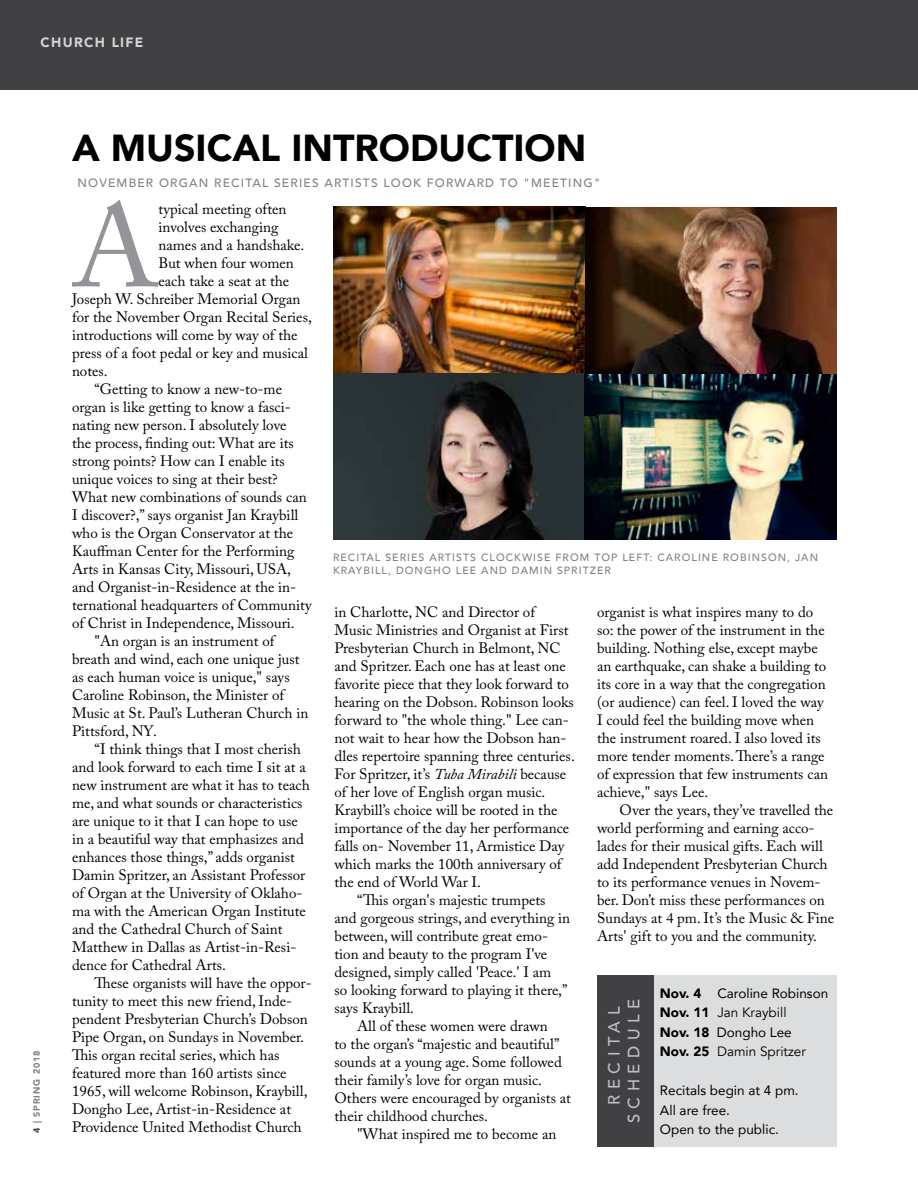
<style>
.page{position:relative;width:918px;height:1188px;background:#fff}
.page>*{position:absolute;margin:0;border:0;box-sizing:border-box;transform-origin:0 0}
.t1{font:116.25px "Adobe Caslon Pro";color:#939598}
.t2{font:900 37.5px "Avenir";color:#000}
.t3{font:500 16.5px/19.8px "Avenir";letter-spacing:.34em;color:#bcbec0}
.t4{font:15px/18px "Adobe Caslon Pro";color:#000}
.t5{font:13.5px/19.5px "Avenir";color:#000}
.t6{font:900 13.5px "Avenir";letter-spacing:.1em;color:#d1d3d4}
.t7{font:500 12px "Avenir";letter-spacing:.1em;color:#808285}
.t8{font:500 10.5px/13.5px "Avenir";letter-spacing:.1em;color:#808285}
.t9{font:900 9px "Avenir";letter-spacing:.1em;color:#808285}
.s1{color:#414042}
.s2{font-style:italic}
.s3{font-weight:900}
.s4{font-style:inherit}
</style>
<div class="page">
<div style="left:0;top:0;width:918px;height:90px;background:#414042"></div>
<div style="left:597px;top:975px;width:58px;height:172px;background:#414042"></div>
<div style="left:655px;top:975px;width:182px;height:172px;background:#dcddde"></div>
<img style="left:333px;top:207px;width:253px;height:333px">
<img style="left:584px;top:374px;width:253px;height:166px">
<img style="left:586px;top:207px;width:251px;height:167px">
<p class="t6" style="left:41px;top:31px;width:104px">CHURCH LIFE</p>
<h2 class="t2" style="left:72px;top:115px;width:516px">A MUSICAL INTRODUCTION</h2>
<p class="t9" style="left:29px;top:1133px;width:84px;rotate:-90deg"><span class="s1">4</span> | SPRING 2018</p>
<p class="t7" style="left:77px;top:173px;width:524px">NOVEMBER ORGAN RECITAL SERIES ARTISTS LOOK FORWARD TO "MEETING"</p>
<h1 class="t1" style="left:72px;top:178px;width:88px">A</h1>
<p class="t4" style="left:158px;top:200px;width:130px">typical meeting often</p>
<p class="t4" style="left:158px;top:218px;width:121px">involves exchanging</p>
<p class="t4" style="left:158px;top:236px;width:147px">names and a handshake.</p>
<p class="t4" style="left:158px;top:254px;width:137px">But when four women</p>
<p class="t4" style="left:158px;top:272px;width:132px">each take a seat at the</p>
<p class="t4" style="left:72px;top:290px;width:230px">Joseph W. Schreiber Memorial Organ</p>
<p class="t4" style="left:72px;top:308px;width:241px">for the November Organ Recital Series,</p>
<p class="t4" style="left:72px;top:326px;width:227px">introductions will come by way of the</p>
<p class="t4" style="left:72px;top:344px;width:238px">press of a foot pedal or key and musical</p>
<p class="t4" style="left:72px;top:362px;width:37px">notes.</p>
<p class="t4" style="left:95px;top:380px;width:189px">“Getting to know a new-to-me</p>
<p class="t4" style="left:72px;top:398px;width:220px">organ is like getting to know a fasci-</p>
<p class="t4" style="left:72px;top:416px;width:216px">nating new person. I absolutely love</p>
<p class="t4" style="left:72px;top:434px;width:223px">the process, finding out: What are its</p>
<p class="t4" style="left:72px;top:452px;width:214px">strong points? How can I enable its</p>
<p class="t4" style="left:72px;top:470px;width:207px">unique voices to sing at their best?</p>
<p class="t4" style="left:72px;top:488px;width:236px">What new combinations of sounds can</p>
<p class="t4" style="left:72px;top:506px;width:228px">I discover?,” says organist Jan Kraybill</p>
<p class="t4" style="left:72px;top:524px;width:223px">who is the Organ Conservator at the</p>
<p class="t4" style="left:72px;top:542px;width:224px">Kauffman Center for the Performing</p>
<p class="t4" style="left:72px;top:560px;width:220px">Arts in Kansas City, Missouri, USA,</p>
<p class="t4" style="left:72px;top:578px;width:226px">and Organist-in-Residence at the in-</p>
<p class="t4" style="left:72px;top:596px;width:241px">ternational headquarters of Community</p>
<p class="t4" style="left:72px;top:614px;width:224px">of Christ in Independence, Missouri.</p>
<p class="t4" style="left:95px;top:632px;width:181px">"An organ is an instrument of</p>
<p class="t4" style="left:72px;top:650px;width:229px">breath and wind, each one unique just</p>
<p class="t4" style="left:72px;top:668px;width:219px">as each human voice is unique," says</p>
<p class="t4" style="left:72px;top:686px;width:214px">Caroline Robinson, the Minister of</p>
<p class="t4" style="left:72px;top:704px;width:238px">Music at St. Paul’s Lutheran Church in</p>
<p class="t4" style="left:72px;top:722px;width:86px">Pittsford, NY.</p>
<p class="t4" style="left:95px;top:740px;width:208px">“I think things that I most cherish</p>
<p class="t4" style="left:72px;top:758px;width:235px">and look forward to each time I sit at a</p>
<p class="t4" style="left:72px;top:776px;width:239px">new instrument are what it has to teach</p>
<p class="t4" style="left:72px;top:794px;width:232px">me, and what sounds or characteristics</p>
<p class="t4" style="left:72px;top:812px;width:227px">are unique to it that I can hope to use</p>
<p class="t4" style="left:72px;top:830px;width:233px">in a beautiful way that emphasizes and</p>
<p class="t4" style="left:72px;top:848px;width:225px">enhances those things,” adds organist</p>
<p class="t4" style="left:72px;top:866px;width:235px">Damin Spritzer, an Assistant Professor</p>
<p class="t4" style="left:72px;top:884px;width:232px">of Organ at the University of Oklaho-</p>
<p class="t4" style="left:72px;top:902px;width:235px">ma with the American Organ Institute</p>
<p class="t4" style="left:72px;top:920px;width:212px">and the Cathedral Church of Saint</p>
<p class="t4" style="left:72px;top:938px;width:226px">Matthew in Dallas as Artist-in-Resi-</p>
<p class="t4" style="left:72px;top:956px;width:155px">dence for Cathedral Arts.</p>
<p class="t4" style="left:95px;top:974px;width:219px">These organists will have the oppor-</p>
<p class="t4" style="left:72px;top:992px;width:222px">tunity to meet this new friend, Inde-</p>
<p class="t4" style="left:72px;top:1010px;width:237px">pendent Presbyterian Church’s Dobson</p>
<p class="t4" style="left:72px;top:1028px;width:234px">Pipe Organ, on Sundays in November.</p>
<p class="t4" style="left:72px;top:1046px;width:209px">This organ recital series, which has</p>
<p class="t4" style="left:72px;top:1064px;width:216px">featured more than 160 artists since</p>
<p class="t4" style="left:72px;top:1082px;width:237px">1965, will welcome Robinson, Kraybill,</p>
<p class="t4" style="left:72px;top:1100px;width:221px">Dongho Lee, Artist-in-Residence at</p>
<p class="t4" style="left:72px;top:1118px;width:231px">Providence United Methodist Church</p>
<p class="t8" style="left:333px;top:550px;width:487px">RECITAL SERIES ARTISTS CLOCKWISE FROM TOP LEFT: CAROLINE ROBINSON, JAN<br>KRAYBILL, DONGHO LEE AND DAMIN SPRITZER</p>
<p class="t4" style="left:335px;top:603px;width:202px">in Charlotte, NC and Director of</p>
<p class="t4" style="left:335px;top:621px;width:235px">Music Ministries and Organist at First</p>
<p class="t4" style="left:335px;top:639px;width:228px">Presbyterian Church in Belmont, NC</p>
<p class="t4" style="left:335px;top:657px;width:233px">and Spritzer. Each one has at least one</p>
<p class="t4" style="left:335px;top:675px;width:236px">favorite piece that they look forward to</p>
<p class="t4" style="left:335px;top:693px;width:241px">hearing on the Dobson. Robinson looks</p>
<p class="t4" style="left:335px;top:711px;width:236px">forward to "the whole thing." Lee can-</p>
<p class="t4" style="left:335px;top:729px;width:234px">not wait to hear how the Dobson han-</p>
<p class="t4" style="left:335px;top:747px;width:242px">dles repertoire spanning three centuries.</p>
<p class="t4" style="left:335px;top:765px;width:233px">For Spritzer, it’s <span class="s2">Tuba Mirabili</span> because</p>
<p class="t4" style="left:335px;top:783px;width:212px">of her love of English organ music.</p>
<p class="t4" style="left:335px;top:801px;width:224px">Kraybill’s choice will be rooted in the</p>
<p class="t4" style="left:335px;top:819px;width:236px">importance of the day her performance</p>
<p class="t4" style="left:335px;top:837px;width:231px">falls on- November 11, Armistice Day</p>
<p class="t4" style="left:335px;top:855px;width:229px">which marks the 100th anniversary of</p>
<p class="t4" style="left:335px;top:873px;width:148px">the end of World War I.</p>
<p class="t4" style="left:357px;top:891px;width:190px">“This organ's majestic trumpets</p>
<p class="t4" style="left:335px;top:909px;width:237px">and gorgeous strings, and everything in</p>
<p class="t4" style="left:335px;top:927px;width:215px">between, will contribute great emo-</p>
<p class="t4" style="left:335px;top:945px;width:214px">tion and beauty to the program I've</p>
<p class="t4" style="left:335px;top:963px;width:218px">designed, simply called 'Peace.' I am</p>
<p class="t4" style="left:335px;top:981px;width:235px">so looking forward to playing it there,”</p>
<p class="t4" style="left:335px;top:999px;width:81px">says Kraybill.</p>
<p class="t4" style="left:357px;top:1017px;width:192px">All of these women were drawn</p>
<p class="t4" style="left:335px;top:1035px;width:226px">to the organ’s “majestic and beautiful”</p>
<p class="t4" style="left:335px;top:1053px;width:229px">sounds at a young age. Some followed</p>
<p class="t4" style="left:335px;top:1071px;width:209px">their family’s love for organ music.</p>
<p class="t4" style="left:335px;top:1089px;width:238px">Others were encouraged by organists at</p>
<p class="t4" style="left:335px;top:1107px;width:155px">their childhood churches.</p>
<p class="t4" style="left:357px;top:1125px;width:201px">"What inspired me to become an</p>
<p class="t4" style="left:597px;top:603px;width:233px">organist is what inspires many to do so: the power of the instrument in the building. Nothing else, except maybe an earthquake, can shake a building to its core in a way that the congregation (or audience) can feel. I loved the way I could feel the building move when the instrument roared. I also loved its more tender moments. There’s a range of expression that few instruments can achieve," says Lee.</p>
<p class="t4" style="left:597px;top:801px;width:239px;text-indent:22px">Over the years, they’ve travelled the world performing and earning acco&shy;lades for their musical gifts. Each will add Independent Presbyterian Church to its performance venues in Novem&shy;ber. Don’t miss these performances on Sundays at 4 pm. It’s the Music &amp; Fine Arts' gift to you and the community.</p>
<p class="t3" style="left:603px;top:1123px;width:126px;text-indent:18px;rotate:-90deg">RECITAL<br>SCHEDULE</p>
<p class="t5" style="left:660px;top:983px;width:170px"><span class="s3">Nov. 4</span> Caroline Robinson<br><span class="s3">Nov. 11</span> <span class="s4">Jan Kraybill<br></span><span class="s3">Nov. 18</span> Dongho Lee<br><span class="s3">Nov. 25</span> <span class="s4">Damin Spritzer</span></p>
<p class="t5" style="left:660px;top:1081px;width:140px">Recitals begin at 4 pm.<br>All are free.<br>Open to the public.</p>
</div>
